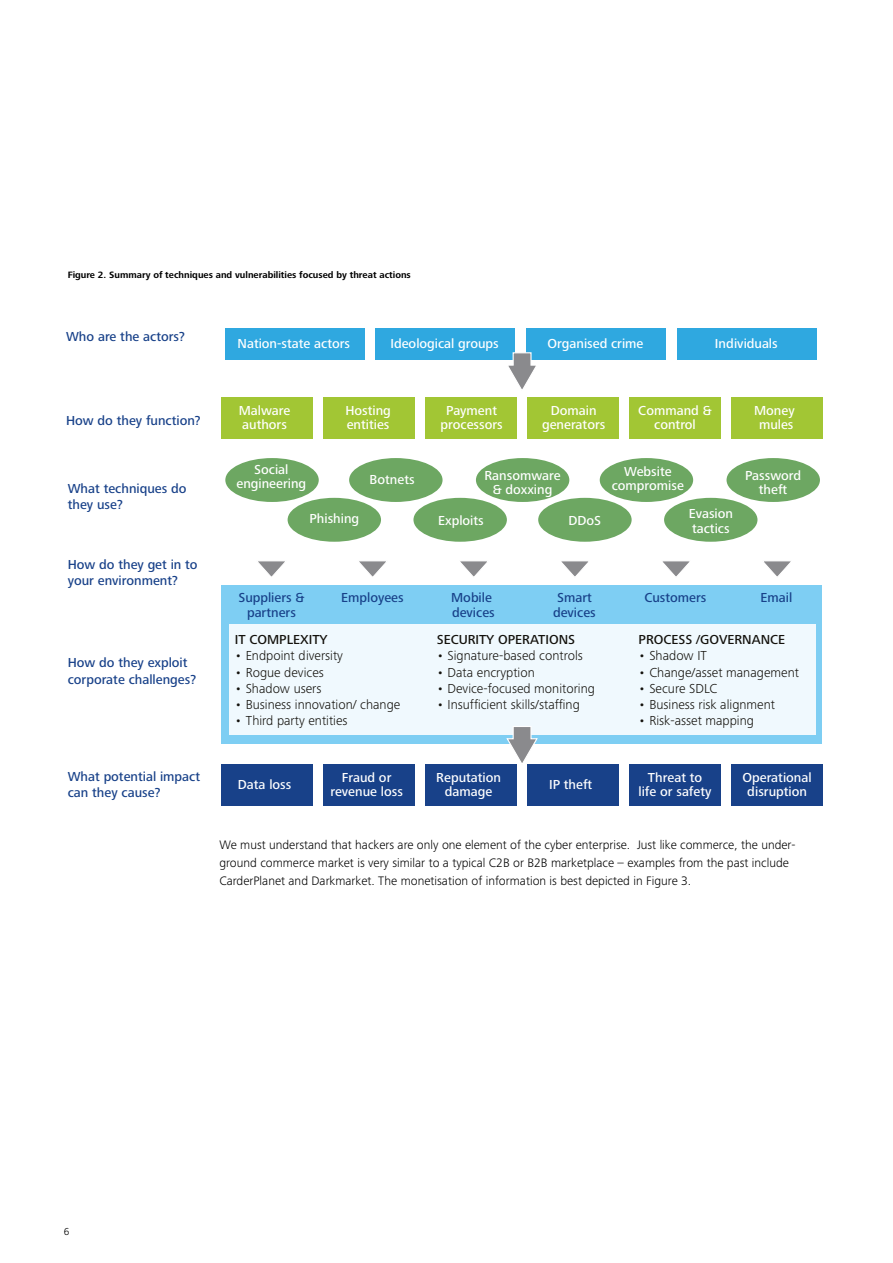
<style>
.page{position:relative;width:893px;height:1263px;background:#fff}
.page>*{position:absolute;margin:0;border:0;box-sizing:border-box;transform-origin:0 0}
.t1{font:500 13.5px/14.7px "Frutiger Next Pro";color:#fff;text-align:center}
.t2{font:300 13.5px "Frutiger Next Pro";color:#13110c}
.t3{font:500 13.5px/16.2px "Frutiger Next Pro";color:#184189}
.t4{font:500 13.5px "Frutiger Next Pro";color:#13110c}
.t5{font:300 12.75px/18px "Frutiger Next Pro";color:#000}
.t6{font:300 10.5px "Frutiger Next Pro";color:#000}
.t7{font:700 9.6px "Frutiger Next Pro";color:#000}
</style>
<div class="page">
<div style="left:221px;top:585px;width:600px;height:158px;background:#7ecef3"></div>
<div style="left:229px;top:624px;width:587px;height:110px;background:#f0f9fe"></div>
<div style="left:629px;top:397px;width:91px;height:41px;background:#a2c634"></div>
<div style="left:323px;top:397px;width:91px;height:41px;background:#a2c634"></div>
<div style="left:425px;top:397px;width:91px;height:41px;background:#a2c634"></div>
<div style="left:527px;top:397px;width:91px;height:41px;background:#a2c634"></div>
<div style="left:731px;top:397px;width:92px;height:41px;background:#a2c634"></div>
<div style="left:629px;top:764px;width:91px;height:42px;background:#184189"></div>
<div style="left:221px;top:764px;width:91px;height:42px;background:#184189"></div>
<div style="left:323px;top:764px;width:91px;height:42px;background:#184189"></div>
<div style="left:425px;top:764px;width:91px;height:42px;background:#184189"></div>
<div style="left:527px;top:764px;width:91px;height:42px;background:#184189"></div>
<div style="left:731px;top:764px;width:92px;height:42px;background:#184189"></div>
<div style="left:221px;top:397px;width:91px;height:41px;background:#a2c634"></div>
<div style="left:225px;top:328px;width:139px;height:31px;background:#2fa8e0"></div>
<div style="left:375px;top:328px;width:140px;height:31px;background:#2fa8e0"></div>
<div style="left:526px;top:328px;width:140px;height:31px;background:#2fa8e0"></div>
<div style="left:677px;top:328px;width:140px;height:31px;background:#2fa8e0"></div>
<svg style="left:505px;top:352px;width:34px;height:37px"></svg>
<svg style="left:258px;top:561px;width:27px;height:16px"></svg>
<svg style="left:359px;top:561px;width:27px;height:16px"></svg>
<svg style="left:460px;top:561px;width:27px;height:16px"></svg>
<svg style="left:561px;top:561px;width:28px;height:16px"></svg>
<svg style="left:662px;top:561px;width:28px;height:16px"></svg>
<svg style="left:764px;top:561px;width:27px;height:16px"></svg>
<svg style="left:505px;top:726px;width:34px;height:41px"></svg>
<div style="left:225px;top:458px;width:94px;height:44px;background:#6da762;border-radius:50%"></div>
<div style="left:349px;top:458px;width:94px;height:44px;background:#6da762;border-radius:50%"></div>
<div style="left:288px;top:498px;width:93px;height:44px;background:#6da762;border-radius:50%"></div>
<div style="left:413px;top:498px;width:94px;height:44px;background:#6da762;border-radius:50%"></div>
<div style="left:476px;top:458px;width:93px;height:44px;background:#6da762;border-radius:50%"></div>
<div style="left:600px;top:458px;width:93px;height:44px;background:#6da762;border-radius:50%"></div>
<div style="left:538px;top:498px;width:94px;height:44px;background:#6da762;border-radius:50%"></div>
<div style="left:664px;top:498px;width:93px;height:44px;background:#6da762;border-radius:50%"></div>
<div style="left:726px;top:458px;width:94px;height:44px;background:#6da762;border-radius:50%"></div>
<p class="t7" style="left:68px;top:269px;width:345px">Figure 2. Summary of techniques and vulnerabilities focused by threat actions</p>
<p class="t3" style="left:66px;top:328px;width:120px">Who are the actors?</p>
<p class="t1" style="left:238px;top:336px;width:114px">Nation-state actors</p>
<p class="t1" style="left:390px;top:336px;width:110px">Ideological groups</p>
<p class="t1" style="left:548px;top:336px;width:97px">Organised crime</p>
<p class="t1" style="left:715px;top:336px;width:64px">Individuals</p>
<p class="t3" style="left:66px;top:412px;width:136px">How do they function?</p>
<p class="t3" style="left:68px;top:480px;width:120px">What techniques do they use?</p>
<p class="t3" style="left:68px;top:556px;width:131px">How do they get in to your environment?</p>
<p class="t3" style="left:68px;top:655px;width:130px">How do they exploit corporate challenges?</p>
<p class="t3" style="left:68px;top:768px;width:134px">What potential impact can they cause?</p>
<p class="t1" style="left:239px;top:403px;width:53px;text-align:left">Malware authors</p>
<p class="t1" style="left:345px;top:403px;width:47px;text-align:left">Hosting entities</p>
<p class="t1" style="left:441px;top:403px;width:64px">Payment processors</p>
<p class="t1" style="left:542px;top:403px;width:65px">Domain generators</p>
<p class="t1" style="left:638px;top:403px;width:75px">Command &amp; control</p>
<p class="t1" style="left:754px;top:403px;width:42px">Money mules</p>
<p class="t1" style="left:236px;top:462px;width:71px">Social engineering</p>
<p class="t1" style="left:370px;top:472px;width:47px">Botnets</p>
<p class="t1" style="left:310px;top:511px;width:51px">Phishing</p>
<p class="t1" style="left:484px;top:468px;width:78px">Ransomware &amp; doxxing</p>
<p class="t1" style="left:612px;top:464px;width:74px">Website compromise</p>
<p class="t1" style="left:745px;top:468px;width:58px">Password theft</p>
<p class="t1" style="left:438px;top:513px;width:47px">Exploits</p>
<p class="t1" style="left:568px;top:513px;width:34px">DDoS</p>
<p class="t1" style="left:689px;top:506px;width:46px;text-align:left">Evasion tactics</p>
<p class="t3" style="left:238px;top:590px;width:68px;line-height:14.7px;text-align:center">Suppliers &amp; partners</p>
<p class="t3" style="left:341px;top:589px;width:64px">Employees</p>
<p class="t3" style="left:451px;top:590px;width:45px;line-height:14.7px">Mobile devices</p>
<p class="t3" style="left:553px;top:590px;width:44px;line-height:14.7px">Smart devices</p>
<p class="t3" style="left:644px;top:589px;width:63px">Customers</p>
<p class="t3" style="left:761px;top:589px;width:33px">Email</p>
<p class="t4" style="left:235px;top:632px;width:94px">IT COMPLEXITY</p>
<p class="t2" style="left:235px;top:648px;width:110px">• Endpoint diversity</p>
<p class="t2" style="left:235px;top:664px;width:90px">• Rogue devices</p>
<p class="t2" style="left:235px;top:680px;width:88px">• Shadow users</p>
<p class="t2" style="left:235px;top:697px;width:167px">• Business innovation/ change</p>
<p class="t2" style="left:235px;top:713px;width:114px">• Third party entities</p>
<p class="t4" style="left:437px;top:632px;width:140px">SECURITY OPERATIONS</p>
<p class="t2" style="left:437px;top:648px;width:148px">• Signature-based controls</p>
<p class="t2" style="left:437px;top:664px;width:100px">• Data encryption</p>
<p class="t2" style="left:437px;top:680px;width:160px">• Device-focused monitoring</p>
<p class="t2" style="left:437px;top:697px;width:145px">• Insufficient skills/staffing</p>
<p class="t4" style="left:639px;top:632px;width:148px">PROCESS /GOVERNANCE</p>
<p class="t2" style="left:639px;top:648px;width:70px">• Shadow IT</p>
<p class="t2" style="left:639px;top:664px;width:162px">• Change/asset management</p>
<p class="t2" style="left:639px;top:680px;width:80px">• Secure SDLC</p>
<p class="t2" style="left:639px;top:697px;width:138px">• Business risk alignment</p>
<p class="t2" style="left:639px;top:713px;width:117px">• Risk-asset mapping</p>
<p class="t1" style="left:238px;top:777px;width:55px">Data loss</p>
<p class="t1" style="left:330px;top:770px;width:74px">Fraud or revenue loss</p>
<p class="t1" style="left:436px;top:770px;width:66px">Reputation damage</p>
<p class="t1" style="left:638px;top:770px;width:74px">Threat to life or safety</p>
<p class="t1" style="left:549px;top:777px;width:45px">IP theft</p>
<p class="t1" style="left:742px;top:770px;width:71px">Operational disruption</p>
<p class="t5" style="left:219px;top:836px;width:577px">We must understand that hackers are only one element of the cyber enterprise. Just like commerce, the under&shy;ground commerce market is very similar to a typical C2B or B2B marketplace – examples from the past include<br>CarderPlanet and Darkmarket. The monetisation of information is best depicted in Figure 3.</p>
<p class="t6" style="left:64px;top:1226px;width:7px">6</p>
</div>
